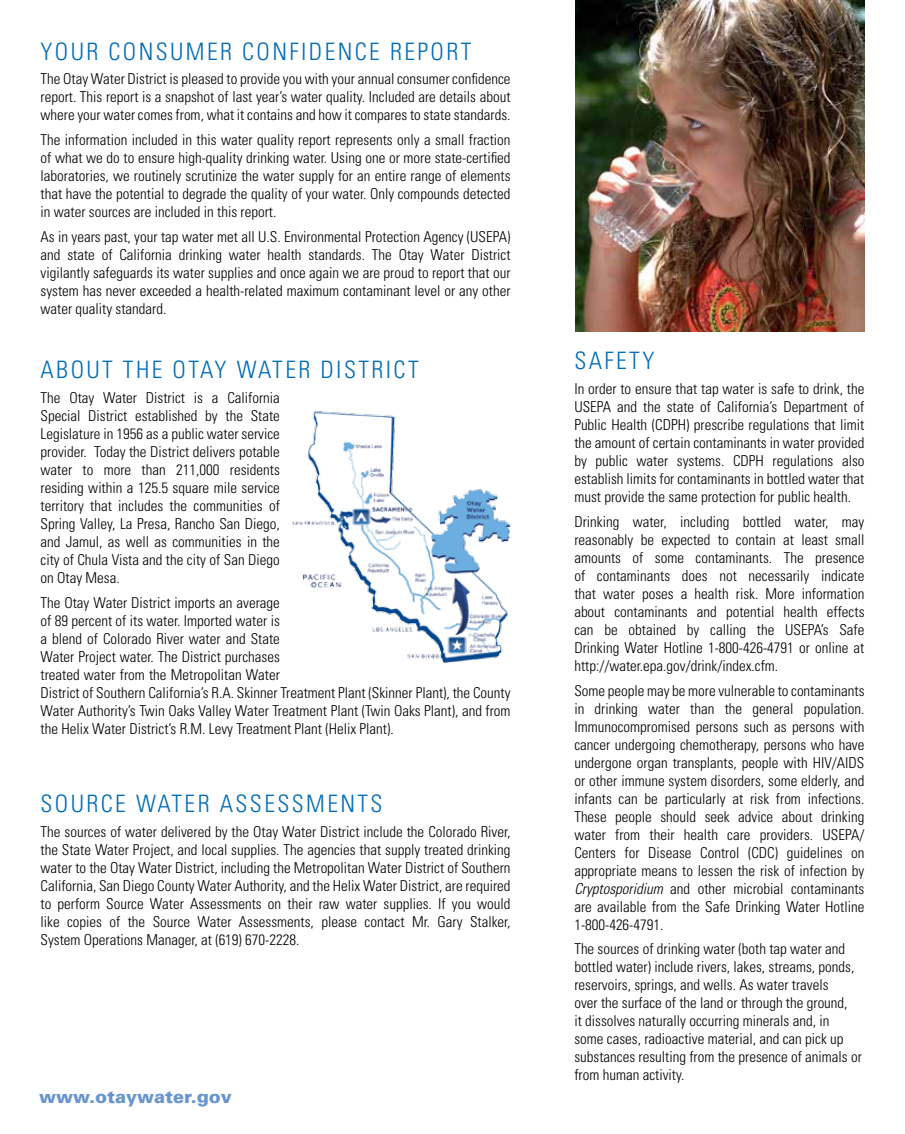
<style>
.page{position:relative;width:905px;height:1134px;background:#fff}
.page>*{position:absolute;margin:0;border:0;box-sizing:border-box;transform-origin:0 0}
.t1{font:300 condensed 24px "Univers";letter-spacing:.1em;color:#006bb6}
.t2{font:900 18px "Univers";color:#6895ce}
.t3{font:300 condensed 15px/18px "Univers";color:#000;text-align:justify}
.s1{font-style:italic}
</style>
<div class="page">
<img style="left:292px;top:411px;width:219px;height:252px">
<img style="left:575px;top:0;width:289px;height:332px">
<h1 class="t1" style="left:40px;top:37px;width:432px">Your Consumer Confidence Report</h1>
<p class="t3" style="left:40px;top:70px;width:471px">The Otay Water District is pleased to provide you with your annual consumer confidence report. This report is a snapshot of last year’s water quality. I ncluded are details about where your water comes from, what it contains and how it compares to state standards.</p>
<p class="t3" style="left:40px;top:131px;width:471px">The information included in this water quality report represents only a small fraction of what we do to ensure high-quality drinking water. Using one or more state-certified laboratories, we routinely scrutinize the water supply for an entire range of elements that have the potential to degrade the quality of your water. Only compounds detected in water sources are included in this report.</p>
<p class="t3" style="left:40px;top:227px;width:438px">As in years past, your tap water met all U.S. Environmental Protection Agency (USEP</p>
<p class="t3" style="left:40px;top:227px;width:471px;text-indent:458px">A) and state of California drinking water health standards. The Otay Water District vigilantly safeguards its water supplies and once again we are proud to report that our system has never exceeded a health-related maximum contaminant level or any other water quality standard.</p>
<h1 class="t1" style="left:40px;top:355px;width:380px">About the Otay Water District</h1>
<p class="t3" style="left:40px;top:389px;width:241px">The Otay Water District is a California Special District established by the State Legislature in 1956 as a public water service provider. Today the District delivers potable water to more than 211,000 residents residing within a 125.5 square mile service territory that includes the communities of Spring Valley, La Presa, Rancho San Diego, and Jamul, as well as communities in the city of Chula Vista and the city of San Diego on Otay Mesa.</p>
<p class="t3" style="left:40px;top:593px;width:471px;text-align:left">The Otay Water District imports an average<br>of 89 percent of its water. I mported water is<br>a blend of Colorado River water and State<br>Water Project water. The District purchases<br>treated water from the Metropolitan Water<br>District of Southern California’s R.A. Skinner Treatment Plant (Skinner Plant), the County Water Authority’s Twin Oaks Valley Water Treatment Plant (Twin Oaks Plant), and from the Helix Water District’s R.M. Levy Treatment Plant (Helix Plant).</p>
<h1 class="t1" style="left:40px;top:789px;width:15px">SOUR</h1>
<h1 class="t1" style="left:101px;top:789px;width:84px">CE WATER</h1>
<h1 class="t1" style="left:220px;top:789px;width:32px">ASSESSMENTS</h1>
<p class="t3" style="left:40px;top:822px;width:471px">The sources of water delivered by the Otay Water District include the Colorado River, the State Water Project, and local supplies. The agencies that supply treated drinking water to the Otay Water District, including the Metropolitan Water District of Southern California, San Diego County Water Authority, and the Helix Water District, are required to perform Source Water Assessments on their raw water supplies. If you would like copies of the Source Water Assessments, please contact Mr. Gary Stalker, System Operations Manager, at (619) 670-2228.</p>
<p class="t2" style="left:39px;top:1086px;width:194px">www.otaywater.gov</p>
<h1 class="t1" style="left:574px;top:347px;width:81px">SAFETY</h1>
<p class="t3" style="left:574px;top:380px;width:291px">I n order to ensure that tap water is safe to drink, the<br>USEP</p>
<p class="t3" style="left:574px;top:398px;width:291px;text-indent:29px">A and the state of California’s Department of Public Health (CDPH) prescribe regulations that limit the amount of certain contaminants in water provided by public water systems. CDPH</p>
<p class="t3" style="left:574px;top:452px;width:292px;text-indent:198px">regulations also establish limits for contaminants in bottled water that must provide the same protection for public health.</p>
<p class="t3" style="left:574px;top:513px;width:292px">Drinking water, including bottled water, may reasonably be expected to contain at least small amounts of some contaminants. The presence of contaminants does not necessarily indicate that water poses a health risk. More information about contaminants and potential health effects can be obtained by calling the USEP</p>
<p class="t3" style="left:574px;top:621px;width:291px;text-indent:239px">A’s Safe Drinking Water Hotline 1-800-426-4791 or online at http://water.epa.gov/drink/index.cfm.</p>
<p class="t3" style="left:574px;top:681px;width:292px;text-align:left">Some people may be more vulnerable to contaminants in drinking water than the general population.<br>I mmunocompromised persons such as persons with cancer undergoing chemotherapy, persons who have undergone organ transplants, people with HIV/AIDS or other immune system disorders, some elderly, and infants can be particularly at risk from infections.<br>These people should seek advice about drinking water from their health care providers. USEP</p>
<p class="t3" style="left:574px;top:825px;width:291px;text-indent:277px">A/ Centers for Disease Control (CDC) guidelines on appropriate means to lessen the risk of infection by <span class="s1">Cryptosporidium</span> and other microbial contaminants are available from the Safe Drinking Water Hotline 1-800-426-4791.</p>
<p class="t3" style="left:574px;top:940px;width:289px;text-align:left">The sources of drinking water (both tap water and bottled water) include rivers, lakes, streams, ponds, reservoirs, springs, and wells. As water travels<br>over the surface of the land or through the ground,<br>it dissolves naturally occurring minerals and, in some cases, radioactive material, and can pick up substances resulting from the presence of animals or from human activity.</p>
</div>
